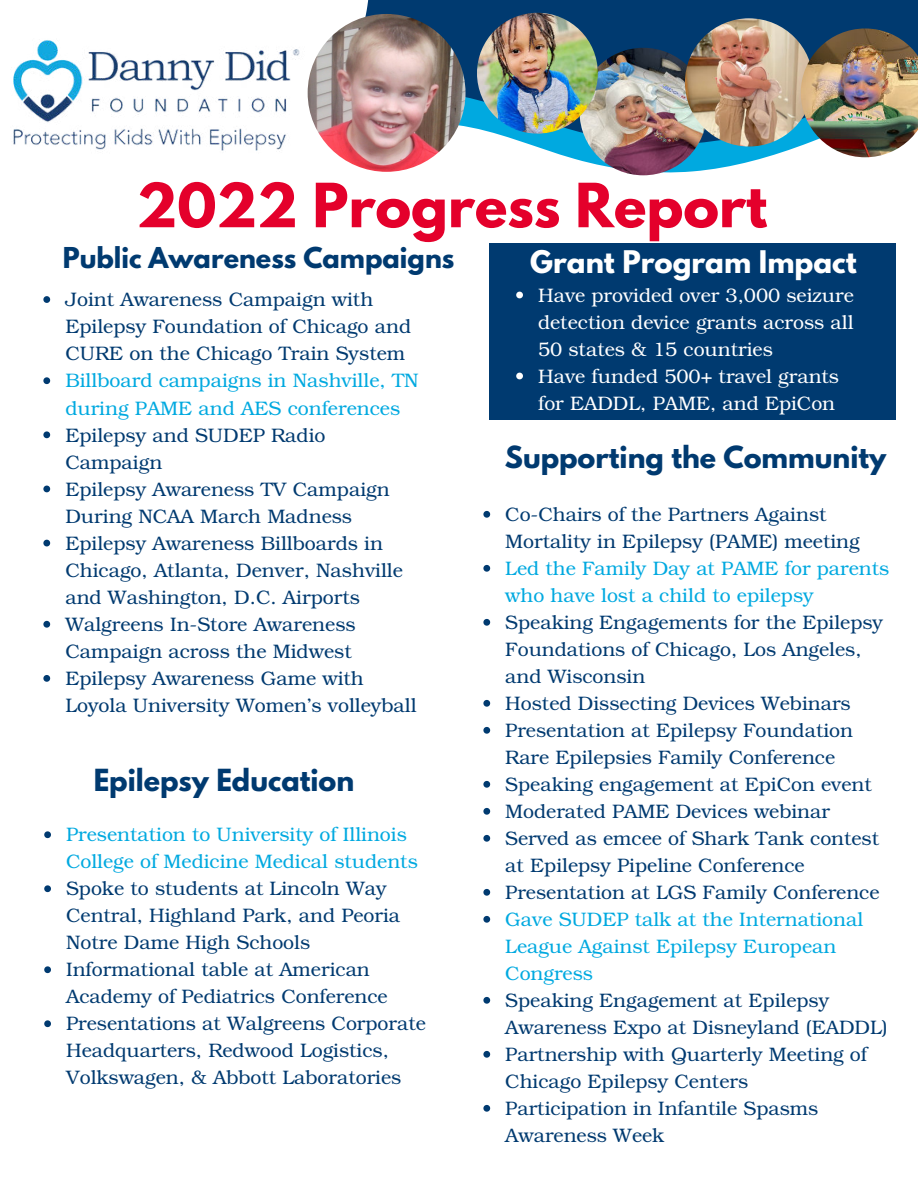
<style>
.page{position:relative;width:918px;height:1188px;background:#fff}
.page>*{position:absolute;margin:0;border:0;box-sizing:border-box;transform-origin:0 0}
.t1{font:700 54px "League Spartan";color:#e4002b}
.t2{font:700 27.6px "League Spartan";color:#fff}
.t3{font:700 27px "League Spartan";color:#003a70}
.t4{font:700 25.5px "League Spartan";color:#003a70}
.t5{font:19.5px/27px "Te X Gyre Bonum";color:#003a70}
.t6{font:19.5px/27px "Te X Gyre Bonum";color:#00a9e0}
.t7{font:19.5px/27px "Te X Gyre Bonum";color:#fff}
</style>
<div class="page">
<div style="left:489px;top:243px;width:407px;height:177px;background:#003a70"></div>
<svg style="left:359px;top:146px;width:511px;height:28px"></svg>
<svg style="left:369px;top:0;width:549px;height:146px;background:#0b4f83"></svg>
<img style="left:580px;top:48px;width:127px;height:127px;border-radius:50%">
<img style="left:685px;top:18px;width:128px;height:129px;border-radius:50%">
<img style="left:801px;top:28px;width:117px;height:129px">
<img style="left:13px;top:40px;width:309px;height:111px">
<img style="left:477px;top:13px;width:121px;height:121px;border-radius:50%">
<img style="left:308px;top:14px;width:158px;height:158px;border-radius:50%">
<svg style="left:43px;top:296px;width:7px;height:7px"></svg>
<svg style="left:43px;top:377px;width:7px;height:7px"></svg>
<svg style="left:43px;top:431px;width:7px;height:7px"></svg>
<svg style="left:43px;top:486px;width:7px;height:6px"></svg>
<svg style="left:43px;top:540px;width:7px;height:6px"></svg>
<svg style="left:43px;top:621px;width:7px;height:7px"></svg>
<svg style="left:43px;top:675px;width:7px;height:7px"></svg>
<svg style="left:483px;top:511px;width:7px;height:7px"></svg>
<svg style="left:483px;top:565px;width:7px;height:7px"></svg>
<svg style="left:483px;top:619px;width:7px;height:7px"></svg>
<svg style="left:483px;top:700px;width:7px;height:7px"></svg>
<svg style="left:483px;top:727px;width:7px;height:7px"></svg>
<svg style="left:483px;top:781px;width:7px;height:7px"></svg>
<svg style="left:483px;top:808px;width:7px;height:7px"></svg>
<svg style="left:483px;top:835px;width:7px;height:7px"></svg>
<svg style="left:483px;top:889px;width:7px;height:7px"></svg>
<svg style="left:483px;top:916px;width:7px;height:7px"></svg>
<svg style="left:483px;top:997px;width:7px;height:7px"></svg>
<svg style="left:483px;top:1051px;width:7px;height:7px"></svg>
<svg style="left:483px;top:1105px;width:7px;height:7px"></svg>
<svg style="left:44px;top:831px;width:7px;height:7px"></svg>
<svg style="left:44px;top:885px;width:7px;height:7px"></svg>
<svg style="left:44px;top:966px;width:7px;height:7px"></svg>
<svg style="left:44px;top:1020px;width:7px;height:7px"></svg>
<svg style="left:516px;top:292px;width:7px;height:6px"></svg>
<svg style="left:516px;top:373px;width:7px;height:6px"></svg>
<h1 class="t1" style="left:137px;top:163px;width:632px">2022 Progress Report</h1>
<h3 class="t4" style="left:63px;top:238px;width:393px">Public Awareness Campaigns</h3>
<p class="t5" style="left:65px;top:285px;width:347px">Joint Awareness Campaign with<br>Epilepsy Foundation of Chicago and<br>CURE on the Chicago Train System</p>
<p class="t6" style="left:65px;top:366px;width:355px">Billboard campaigns in Nashville, TN during PAME and AES conferences</p>
<p class="t5" style="left:65px;top:420px;width:353px">Epilepsy and SUDEP Radio<br>Campaign<br>Epilepsy Awareness TV Campaign<br>During NCAA March Madness<br>Epilepsy Awareness Billboards in<br>Chicago, Atlanta, Denver, Nashville and Washington, D.C. Airports<br>Walgreens In-Store Awareness<br>Campaign across the Midwest<br>Epilepsy Awareness Game with<br>Loyola University Women’s volleyball</p>
<h3 class="t3" style="left:94px;top:759px;width:262px">Epilepsy Education</h3>
<p class="t6" style="left:66px;top:820px;width:353px">Presentation to University of Illinois<br>College of Medicine Medical students</p>
<p class="t5" style="left:66px;top:874px;width:361px">Spoke to students at Lincoln Way Central, Highland Park, and Peoria Notre Dame High Schools Informational table at American Academy of Pediatrics Conference Presentations at Walgreens Corporate Headquarters, Redwood Logistics, Volkswagen, &amp; Abbott Laboratories</p>
<h2 class="t2" style="left:530px;top:240px;width:328px">Grant Program Impact</h2>
<p class="t7" style="left:538px;top:280px;width:317px">Have provided over 3,000 seizure detection device grants across all<br>50 states &amp; 15 countries<br>Have funded 500+ travel grants for EADDL, PAME, and EpiCon</p>
<h3 class="t3" style="left:505px;top:436px;width:383px">Supporting the Community</h3>
<p class="t5" style="left:505px;top:500px;width:356px">Co-Chairs of the Partners Against<br>Mortality in Epilepsy (PAME) meeting</p>
<p class="t6" style="left:505px;top:554px;width:386px">Led the Family Day at PAME for parents who have lost a child to epilepsy</p>
<p class="t5" style="left:505px;top:608px;width:379px">Speaking Engagements for the Epilepsy Foundations of Chicago, Los Angeles, and Wisconsin<br>Hosted Dissecting Devices Webinars Presentation at Epilepsy Foundation Rare Epilepsies Family Conference Speaking engagement at EpiCon event Moderated PAME Devices webinar Served as emcee of Shark Tank contest at Epilepsy Pipeline Conference Presentation at LGS Family Conference</p>
<p class="t6" style="left:505px;top:905px;width:359px">Gave SUDEP talk at the International<br>League Against Epilepsy European<br>Congress</p>
<p class="t5" style="left:505px;top:986px;width:384px">Speaking Engagement at Epilepsy<br>Awareness Expo at Disneyland (EADDL)<br>Partnership with Quarterly Meeting of<br>Chicago Epilepsy Centers<br>Participation in Infantile Spasms<br>Awareness Week</p>
</div>
